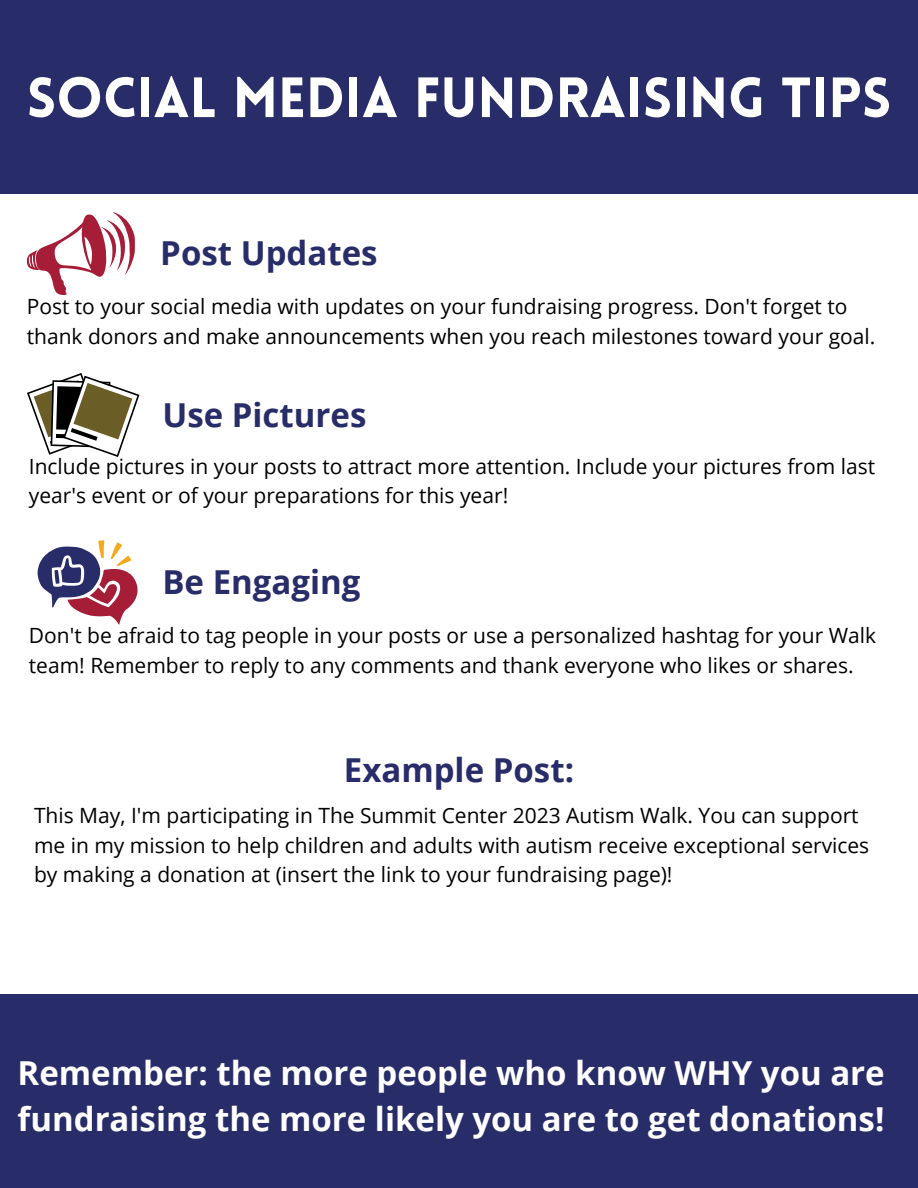
<style>
.page{position:relative;width:918px;height:1188px;background:#fff}
.page>*{position:absolute;margin:0;border:0;box-sizing:border-box;transform-origin:0 0}
.t1{font:900 55.5px "Lovelo";color:#fff}
.t2{font:700 33px/46.2px "Open Sans";color:#fff}
.t3{font:700 33px "Open Sans";color:#282c68}
.t4{font:21px/29.2px "Open Sans";color:#000}
</style>
<div class="page">
<div style="left:0;top:1px;width:918px;height:193px;background:#282c68"></div>
<svg style="left:37px;top:540px;width:101px;height:85px"></svg>
<svg style="left:27px;top:212px;width:108px;height:83px"></svg>
<svg style="left:27px;top:373px;width:112px;height:84px"></svg>
<div style="left:0;top:995px;width:918px;height:193px;background:#282c68"></div>
<h1 class="t1" style="left:27px;top:75px;width:866px">SOCIAL MEDIA FUNDRAISING TIPS</h1>
<h2 class="t3" style="left:160px;top:230px;width:219px">Post Updates</h2>
<p class="t4" style="left:27px;top:292px;width:850px">Post to your social media with updates on your fundraising progress. Don't forget to thank donors and make announcements when you reach milestones toward your goal.</p>
<h2 class="t3" style="left:162px;top:391px;width:206px">Use Pictures</h2>
<p class="t4" style="left:29px;top:451px;width:848px">Include pictures in your posts to attract more attention. Include your pictures from last year's event or of your preparations for this year!</p>
<h2 class="t3" style="left:162px;top:559px;width:199px">Be Engaging</h2>
<p class="t4" style="left:29px;top:621px;width:849px">Don't be afraid to tag people in your posts or use a personalized hashtag for your Walk team! Remember to reply to any comments and thank everyone who likes or shares.</p>
<h2 class="t3" style="left:344px;top:746px;width:232px">Example Post:</h2>
<p class="t4" style="left:34px;top:801px;width:837px">This May, I'm participating in The Summit Center 2023 Autism Walk. You can support me in my mission to help children and adults with autism receive exceptional services by making a donation at (insert the link to your fundraising page)!</p>
<h2 class="t2" style="left:18px;top:1049px;width:869px">Remember: the more people who know WHY you are fundraising the more likely you are to get donations!</h2>
</div>
